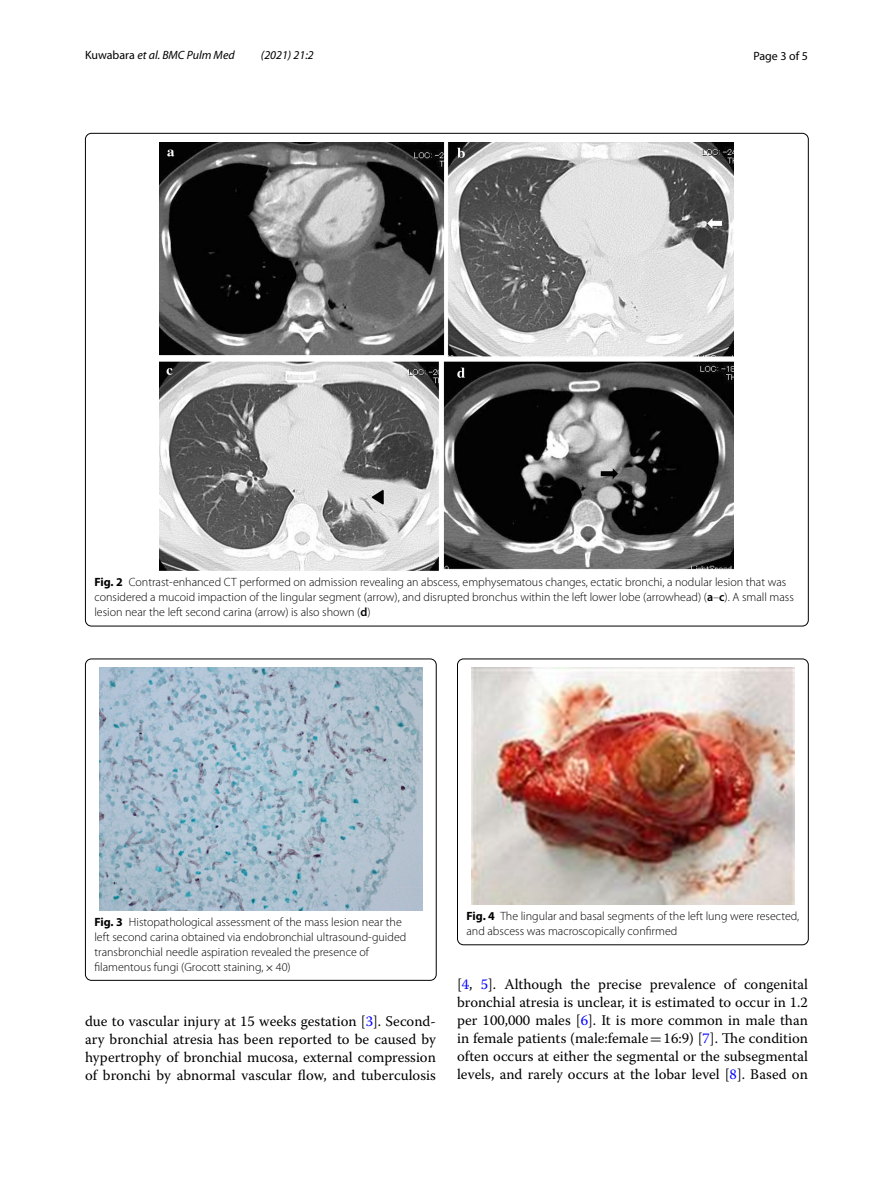
<style>
.page{position:relative;width:893px;height:1187px;background:#fff}
.page>*{position:absolute;margin:0;border:0;box-sizing:border-box;transform-origin:0 0}
.t1{font:14.7px/18px "Warnock Pro";color:#000;text-align:justify}
.t2{font:300 12px/15px "Myriad Pro";color:#000}
.t3{font:italic 12px "Myriad Pro";color:#000}
.t4{font:12px "Myriad Pro";color:#000}
.s1{font-style:normal}
.s2{font-weight:700}
.s3{font-weight:600}
.s4{font-family:"MTSY";font-weight:400}
.s5{color:#00f}
.s6{font-family:"MTSY"}
</style>
<div class="page">
<img style="left:160px;top:142px;width:574px;height:429px">
<img style="left:99px;top:668px;width:323px;height:242px">
<div style="left:85px;top:658px;width:351px;height:322px;border:1px solid #000;border-radius:6px"></div>
<img style="left:471px;top:668px;width:323px;height:236px">
<div style="left:457px;top:658px;width:351px;height:286px;border:1px solid #000;border-radius:6px"></div>
<p class="t3" style="left:85px;top:48px;width:151px"><span class="s1">Kuwabara</span> et al. BMC Pulm Med</p>
<p class="t3" style="left:261px;top:48px;width:54px">(2021) 21:2</p>
<p class="t4" style="left:753px;top:48px;width:56px">Page 3 of 5</p>
<p class="t2" style="left:94px;top:575px;width:701px"><span class="s2">Fig. 2</span> Contrast-enhanced CT performed on admission revealing an abscess, emphysematous changes, ectatic bronchi, a nodular lesion that was considered a mucoid impaction of the lingular segment (arrow), and disrupted bronchus within the left lower lobe (arrowhead) (<span class="s3">a</span>–<span class="s3">c</span>). A small mass lesion near the left second carina (arrow) is also shown (<span class="s3">d</span>)</p>
<p class="t2" style="left:94px;top:914px;width:313px"><span class="s2">Fig. 3</span> Histopathological assessment of the mass lesion near the left second carina obtained via endobronchial ultrasound-guided transbronchial needle aspiration revealed the presence of filamentous fungi (Grocott staining,<span class="s4">×</span>40)</p>
<p class="t2" style="left:466px;top:908px;width:334px"><span class="s2">Fig. 4</span> The lingular and basal segments of the left lung were resected, and abscess was macroscopically confirmed</p>
<p class="t1" style="left:85px;top:1011px;width:352px">due to vascular injury at 15 weeks gestation [<span class="s5">3</span>]. Second&shy;ary bronchial atresia has been reported to be caused by hypertrophy of bronchial mucosa, external compression of bronchi by abnormal vascular flow, and tuberculosis</p>
<p class="t1" style="left:457px;top:974px;width:352px">[<span class="s5">4</span>, <span class="s5">5</span>]. Although the precise prevalence of congenital bronchial atresia is unclear, it is estimated to occur in 1.2 per 100,000 males [<span class="s5">6</span>]. It is more common in male than in female patients (male:female<span class="s6">=</span>16:9) [<span class="s5">7</span>]. The condition often occurs at either the segmental or the subsegmental levels, and rarely occurs at the lobar level [<span class="s5">8</span>]. Based on</p>
</div>
